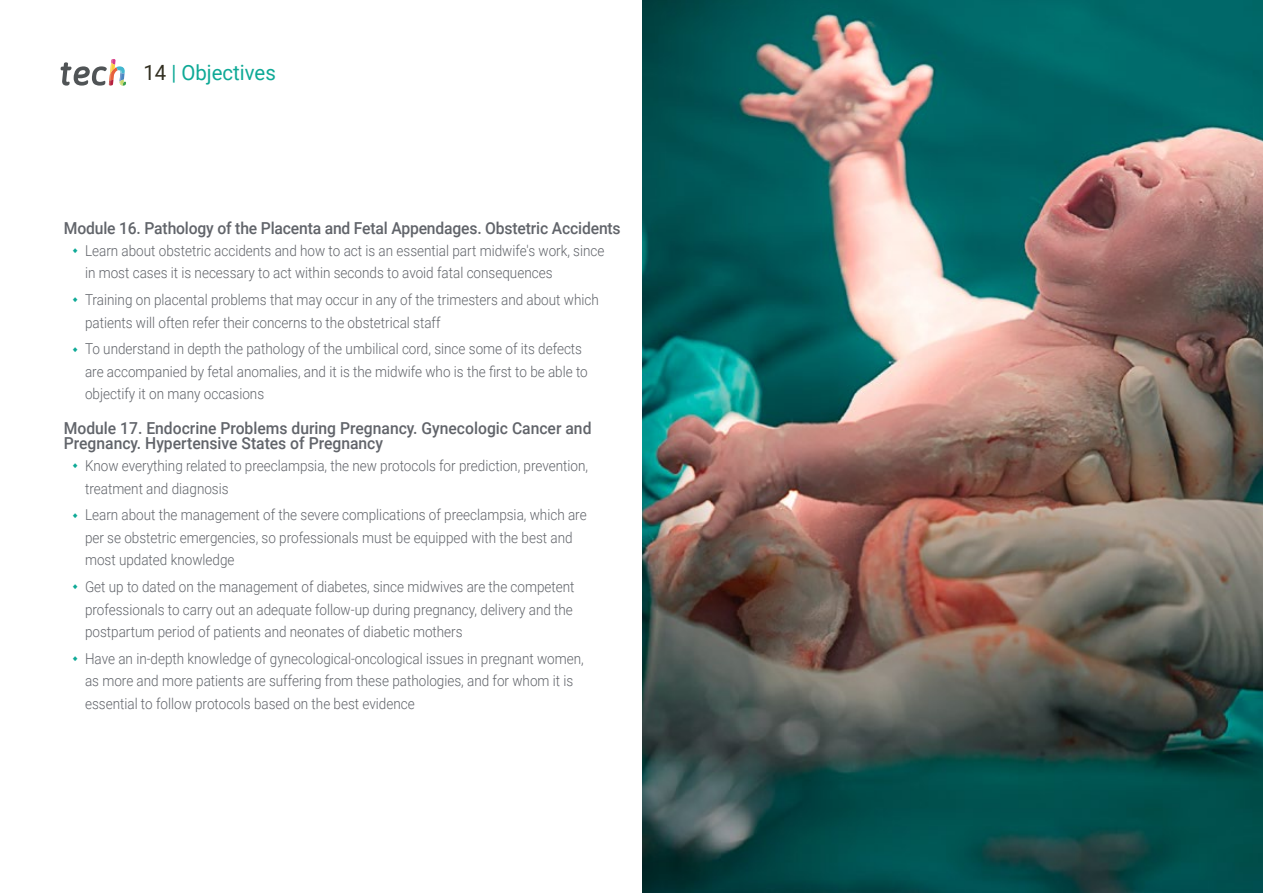
<style>
.page{position:relative;width:1263px;height:893px;background:#fff}
.page>*{position:absolute;margin:0;border:0;box-sizing:border-box;transform-origin:0 0}
.t1{font:21px "Roboto";color:#0ea996}
.t2{font:500 16.5px/15px "Roboto";color:#61646a;scale:.95 1}
.t3{font:300 15px/22.5px "Roboto";color:#61646a;scale:.9 1}
.s1{color:#312e20}
</style>
<div class="page">
<img style="left:642px;top:0;width:621px;height:893px">
<svg style="left:61px;top:59px;width:65px;height:27px"></svg>
<h1 class="t1" style="left:144px;top:57px;width:134px"><span class="s1">14</span> | Objectives</h1>
<p class="t2" style="left:64px;top:220px;width:588px">Module 16. Pathology of the Placenta and Fetal Appendages. Obstetric Accidents</p>
<p class="t3" style="left:85px;top:239px;width:579px">Learn about obstetric accidents and how to act is an essential part midwife's work, since in most cases it is necessary to act within seconds to avoid fatal consequences</p>
<p class="t3" style="left:85px;top:288px;width:572px">Training on placental problems that may occur in any of the trimesters and about which patients will often refer their concerns to the obstetrical staff</p>
<p class="t3" style="left:85px;top:337px;width:560px">To understand in depth the pathology of the umbilical cord, since some of its defects are accompanied by fetal anomalies, and it is the midwife who is the first to be able to objectify it on many occasions</p>
<p class="t2" style="left:64px;top:420px;width:557px">Module 17. Endocrine Problems during Pregnancy. Gynecologic Cancer and<br>Pregnancy. Hypertensive States of Pregnancy</p>
<p class="t3" style="left:85px;top:454px;width:560px">Know everything related to preeclampsia, the new protocols for prediction, prevention, treatment and diagnosis</p>
<p class="t3" style="left:85px;top:503px;width:559px">Learn about the management of the severe complications of preeclampsia, which are per se obstetric emergencies, so professionals must be equipped with the best and most updated knowledge</p>
<p class="t3" style="left:85px;top:575px;width:545px;text-align:justify">Get up to dated on the management of diabetes, since midwives are the competent professionals to carry out an adequate follow-up during pregnancy, delivery and the postpartum period of patients and neonates of diabetic mothers</p>
<p class="t3" style="left:85px;top:647px;width:556px">Have an in-depth knowledge of gynecological-oncological issues in pregnant women, as more and more patients are suffering from these pathologies, and for whom it is essential to follow protocols based on the best evidence</p>
</div>
